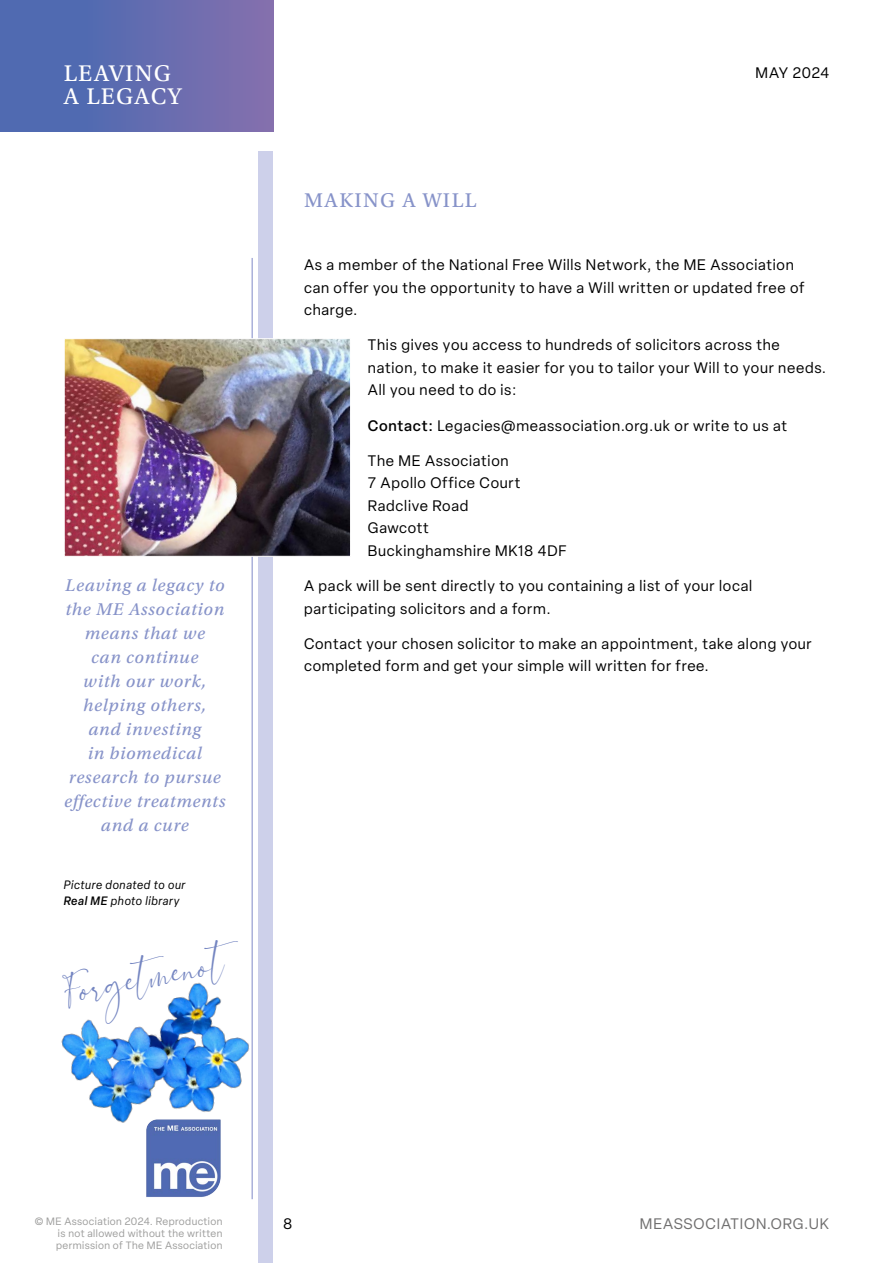
<style>
.page{position:relative;width:893px;height:1263px;background:#fff}
.page>*{position:absolute;margin:0;border:0;box-sizing:border-box;transform-origin:0 0}
.t1{font:30px "Callstories";color:#7485c1}
.t2{font:24px "Utopia Std Capt";letter-spacing:.05em;color:#fff}
.t3{font:21px "Utopia Std Capt";letter-spacing:.07em;color:#8793c9}
.t4{font:18px/24px "Utopia Std Capt It";letter-spacing:.04em;color:#8793c9;text-align:center}
.t5{font:15px/22.5px "Elza";letter-spacing:.05em;color:#000}
.t6{font:15px "Elza";letter-spacing:.06em;color:#706f6f}
.t7{font:italic 12px/16.5px "Elza";letter-spacing:.05em;color:#000}
.t8{font:10.5px/12px "Elza";letter-spacing:.04em;color:#9d9d9c}
.s1{font-weight:500}
</style>
<div class="page">
<hr style="left:251px;top:258px;width:2px;height:941px;background:#aab1da">
<div style="left:0;top:0;width:273px;height:132px;background:linear-gradient(to right,#4469b2,#816fae)"></div>
<svg style="left:146px;top:1163px;width:75px;height:34px"></svg>
<div style="left:258px;top:152px;width:15px;height:1111px;background:#cdd0ea"></div>
<img style="left:66px;top:340px;width:283px;height:215px">
<div style="left:64px;top:338px;width:287px;height:219px;border:1px solid #fff"></div>
<img style="left:61px;top:962px;width:191px;height:201px">
<h2 class="t2" style="left:64px;top:60px;width:109px">LEAVING</h2>
<p class="t5" style="left:756px;top:61px;width:75px">MAY 2024</p>
<h2 class="t2" style="left:64px;top:83px;width:120px">A LEGACY</h2>
<p class="t4" style="left:64px;top:574px;width:163px">Leaving a legacy to the ME Association means that we<br>can continue<br>with our work, helping others,<br>and investing<br>in biomedical research to pursue effective treatments and a cure</p>
<p class="t7" style="left:64px;top:876px;width:123px">Picture donated to our<br><span class="s1">Real ME</span> photo library</p>
<h1 class="t1" style="left:61px;top:976px;width:164px;rotate:-11deg">Forgetmenot</h1>
<h3 class="t3" style="left:304px;top:189px;width:174px">MAKING A WILL</h3>
<p class="t5" style="left:304px;top:253px;width:502px">As a member of the National Free Wills Network, the ME Association can offer you the opportunity to have a Will written or updated free of charge.</p>
<p class="t5" style="left:368px;top:334px;width:460px">This gives you access to hundreds of solicitors across the nation, to make it easier for you to tailor your Will to your needs.<br>All you need to do is:</p>
<p class="t5" style="left:368px;top:414px;width:421px"><span class="s1">Contact:</span> Legacies@meassociation.org.uk or write to us at</p>
<p class="t5" style="left:368px;top:449px;width:200px">The ME Association<br>7 Apollo Office Court<br>Radclive Road<br>Gawcott<br>Buckinghamshire MK18 4DF</p>
<p class="t5" style="left:304px;top:574px;width:450px">A pack will be sent directly to you containing a list of your local participating solicitors and a form.</p>
<p class="t5" style="left:304px;top:632px;width:509px">Contact your chosen solicitor to make an appointment, take along your completed form and get your simple will written for free.</p>
<p class="t8" style="left:35px;top:1215px;width:189px">© ME Association 2024. Reproduction</p>
<p class="t5" style="left:283px;top:1212px;width:11px">8</p>
<p class="t6" style="left:640px;top:1214px;width:191px">MEASSOCIATION.ORG.UK</p>
<p class="t8" style="left:56px;top:1227px;width:168px">is not allowed without the written permission of The ME Association</p>
</div>
